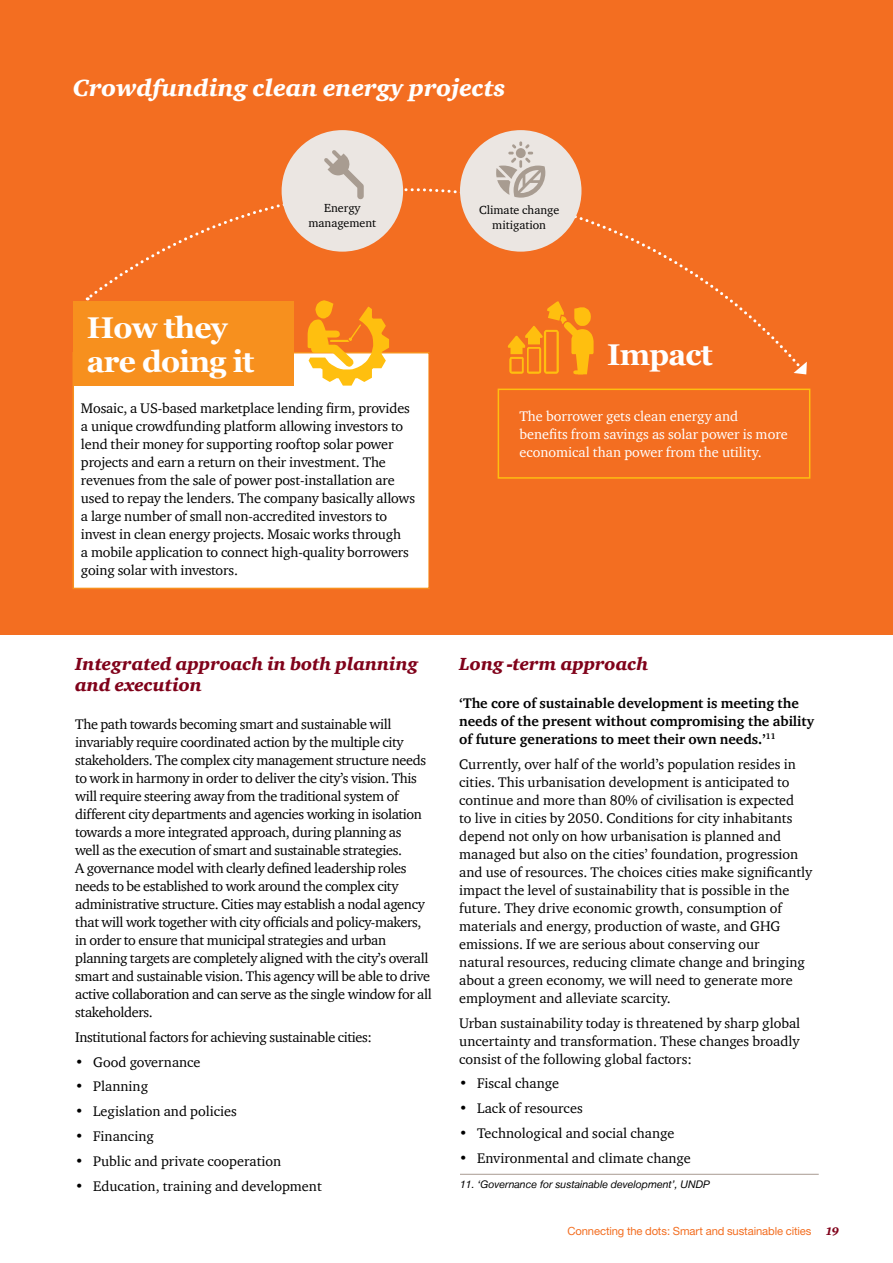
<style>
.page{position:relative;width:893px;height:1263px;background:#fff}
.page>*{position:absolute;margin:0;border:0;box-sizing:border-box;transform-origin:0 0}
.t1{font:700 30px/34.5px "Georgia";letter-spacing:-.025em;color:#fff}
.t2{font:italic 900 24px "ITC Charter Com";color:#fff}
.t3{font:italic 900 18px/21px "ITC Charter Com";color:#80021a}
.t4{font:14.25px/18px "ITC Charter Com";letter-spacing:-.01em;color:#000}
.t5{font:700 14.25px/18px "ITC Charter Com";color:#000}
.t6{font:14.25px/18px "ITC Charter Com";color:#fff}
.t7{font:12px/15px "ITC Charter Com";color:#000;text-align:center}
.t8{font:11.25px "Helvetica Neue";letter-spacing:-.01em;color:#f36e21}
.t9{font:italic 10.5px "Helvetica Neue LT";color:#000}
.s1{font-family:"ITC Charter Com";font-weight:900;font-style:italic;color:#80021a}
</style>
<div class="page">
<div style="left:0;top:0;width:893px;height:634px;background:#f36e21"></div>
<div style="left:73px;top:352px;width:357px;height:237px;background:#fff;border:2px solid #f7901e"></div>
<div style="left:73px;top:301px;width:221px;height:85px;background:#f7901e"></div>
<svg style="left:429px;top:369px;width:1px;height:220px"></svg>
<div style="left:498px;top:389px;width:312px;height:90px;border:2px solid #febe10"></div>
<svg style="left:322px;top:369px;width:51px;height:17px"></svg>
<svg style="left:509px;top:369px;width:79px;height:5px"></svg>
<svg style="left:85px;top:132px;width:711px;height:237px"></svg>
<svg style="left:794px;top:362px;width:13px;height:12px"></svg>
<div style="left:282px;top:130px;width:121px;height:122px;background:#ebe6e2;border-radius:50%"></div>
<div style="left:460px;top:130px;width:121px;height:122px;background:#ebe6e2;border-radius:50%"></div>
<svg style="left:496px;top:141px;width:49px;height:57px"></svg>
<svg style="left:324px;top:150px;width:40px;height:49px"></svg>
<hr style="left:460px;top:1174px;width:359px;height:1px;background:#a89b91">
<h2 class="t2" style="left:73px;top:73px;width:434px">Crowdfunding clean energy projects</h2>
<h1 class="t1" style="left:87px;top:310px;width:169px">How they are doing it</h1>
<p class="t7" style="left:308px;top:200px;width:69px">Energy management</p>
<p class="t7" style="left:479px;top:202px;width:82px">Climate change mitigation</p>
<h1 class="t1" style="left:607px;top:337px;width:107px">Impact</h1>
<p class="t4" style="left:81px;top:399px;width:336px">Mosaic, a US-based marketplace lending firm, provides a unique crowdfunding platform allowing investors to lend their money for supporting rooftop solar power projects and earn a return on their investment. The revenues from the sale of power post-installation are used to repay the lenders. The company basically allows a large number of small non-accredited investors to invest in clean energy projects. Mosaic works through<br>a mobile application to connect high-quality borrowers going solar with investors.</p>
<p class="t6" style="left:519px;top:407px;width:270px">The borrower gets clean energy and benefits from savings as solar power is more economical than power from the utility.</p>
<p class="t3" style="left:75px;top:653px;width:344px">Integrated approach in both planning and execution</p>
<p class="t4" style="left:75px;top:715px;width:358px">The path towards becoming smart and sustainable will invariably require coordinated action by the multiple city stakeholders. The complex city management structure needs to work in harmony in order to deliver the city’s vision. This will require steering away from the traditional system of different city departments and agencies working in isolation towards a more integrated approach, during planning as<br>well as the execution of smart and sustainable strategies.<br>A governance model with clearly defined leadership roles needs to be established to work around the complex city administrative structure. Cities may establish a nodal agency that will work together with city officials and policy-makers, in order to ensure that municipal strategies and urban planning targets are completely aligned with the city’s overall smart and sustainable vision. This agency will be able to drive active collaboration and can serve as the single window for all stakeholders.</p>
<p class="t4" style="left:75px;top:1028px;width:298px">Institutional factors for achieving sustainable cities:</p>
<p class="t4" style="left:75px;top:1053px;width:127px">• Good governance</p>
<p class="t4" style="left:75px;top:1077px;width:74px">• Planning</p>
<p class="t4" style="left:75px;top:1102px;width:163px">• Legislation and policies</p>
<p class="t4" style="left:75px;top:1127px;width:80px">• Financing</p>
<p class="t4" style="left:75px;top:1152px;width:208px">• Public and private cooperation</p>
<p class="t4" style="left:75px;top:1176px;width:248px">• Education, training and development</p>
<p class="t3" style="left:459px;top:653px;width:191px">Long -term approach</p>
<p class="t5" style="left:459px;top:694px;width:356px">‘The core of sustainable development is meeting the needs of the present without compromising the ability of future generations to meet their own needs.’<sup>11</sup></p>
<p class="t4" style="left:459px;top:755px;width:354px">Currently, over half of the world’s population resides in cities. This urbanisation development is anticipated to continue and more than 80% of civilisation is expected<br>to live in cities by 2050. Conditions for city inhabitants depend not only on how urbanisation is planned and managed but also on the cities’ foundation, progression and use of resources. The choices cities make significantly impact the level of sustainability that is possible in the future. They drive economic growth, consumption of materials and energy, production of waste, and GHG emissions. If we are serious about conserving our<br>natural resources, reducing climate change and bringing about a green economy, we will need to generate more employment and alleviate scarcity.</p>
<p class="t4" style="left:459px;top:1014px;width:342px;text-align:justify">Urban sustainability today is threatened by sharp global uncertainty and transformation. These changes broadly consist of the following global factors:</p>
<p class="t4" style="left:459px;top:1074px;width:101px">• Fiscal change</p>
<p class="t4" style="left:459px;top:1099px;width:125px">• Lack of resources</p>
<p class="t4" style="left:459px;top:1124px;width:217px">• Technological and social change</p>
<p class="t4" style="left:459px;top:1149px;width:233px">• Environmental and climate change</p>
<p class="t9" style="left:460px;top:1178px;width:251px">11. ‘Governance for sustainable development’, UNDP</p>
<p class="t8" style="left:567px;top:1224px;width:273px">Connecting the dots: Smart and sustainable cities <span class="s1">19</span></p>
</div>
